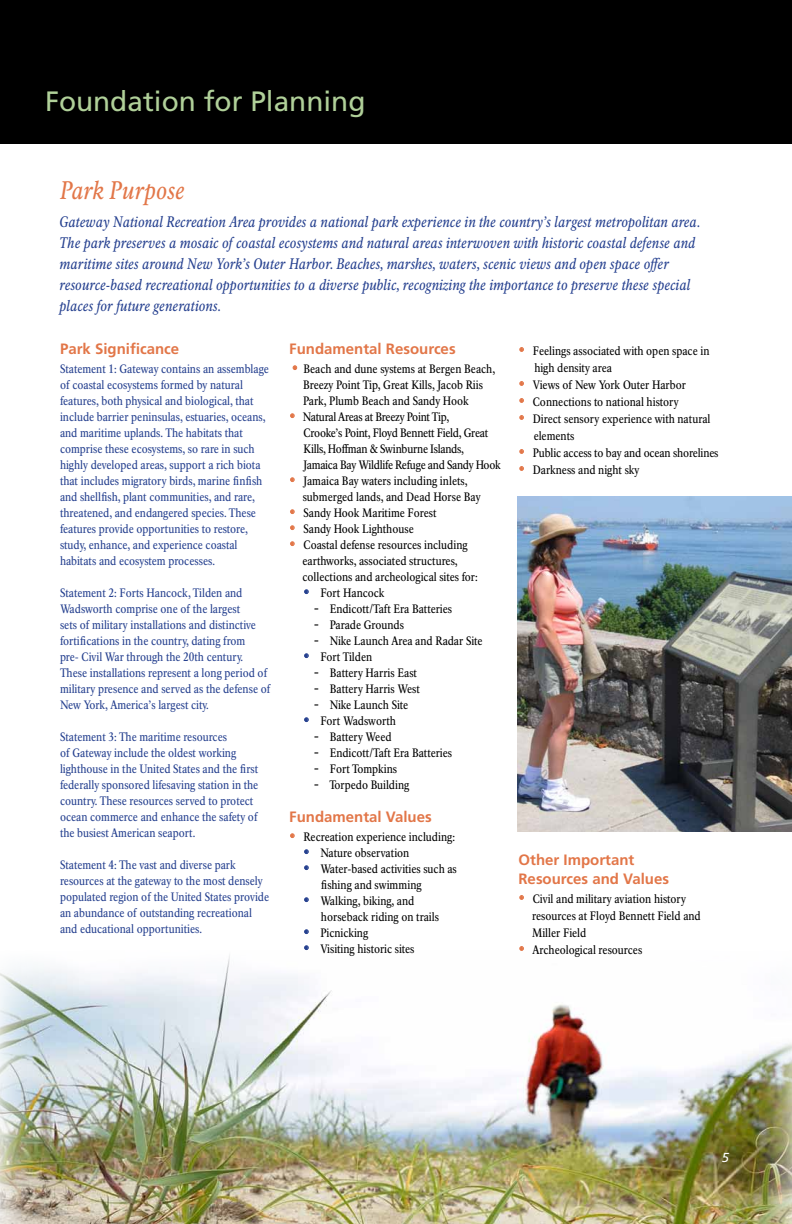
<style>
.page{position:relative;width:792px;height:1224px;background:#fff}
.page>*{position:absolute;margin:0;border:0;box-sizing:border-box;transform-origin:0 0}
.t1{font:28px "Frutiger LT Std";color:#b0d099}
.t2{font:italic 25px "NPS Rawlinson OT Cond";color:#e27648}
.t3{font:italic 15px/21px "NPS Rawlinson OT Cond";color:#25408f}
.t4{font:700 15px/19px "Frutiger LT Std";color:#e27648}
.t5{font:italic 13px "Frutiger LT Std";color:#fff}
.t6{font:12px/16px "NPS Rawlinson OT Cond";color:#25408f}
.t7{font:12px/16px "NPS Rawlinson OT Cond";color:#000}
.t8{font:12px/16px "NPS Rawlinson OT Cond";letter-spacing:-.02em;color:#000}
.s1{font-size:16px;color:#e27648}
.s2{font-size:16px;color:#25408f}
.s3{font-size:16px}
</style>
<div class="page">
<img style="left:0;top:955px;width:792px;height:269px">
<svg style="left:293px;top:365px;width:4px;height:5px"></svg>
<svg style="left:290px;top:413px;width:5px;height:5px"></svg>
<svg style="left:290px;top:477px;width:5px;height:5px"></svg>
<svg style="left:290px;top:509px;width:5px;height:5px"></svg>
<svg style="left:290px;top:525px;width:5px;height:5px"></svg>
<svg style="left:290px;top:541px;width:5px;height:5px"></svg>
<svg style="left:304px;top:589px;width:5px;height:5px"></svg>
<svg style="left:304px;top:653px;width:5px;height:5px"></svg>
<svg style="left:304px;top:717px;width:5px;height:5px"></svg>
<svg style="left:290px;top:833px;width:5px;height:5px"></svg>
<svg style="left:304px;top:849px;width:5px;height:5px"></svg>
<svg style="left:304px;top:865px;width:5px;height:5px"></svg>
<svg style="left:304px;top:897px;width:5px;height:5px"></svg>
<svg style="left:304px;top:929px;width:5px;height:5px"></svg>
<svg style="left:304px;top:945px;width:5px;height:5px"></svg>
<svg style="left:519px;top:347px;width:5px;height:5px"></svg>
<svg style="left:519px;top:381px;width:5px;height:5px"></svg>
<svg style="left:519px;top:398px;width:5px;height:5px"></svg>
<svg style="left:519px;top:415px;width:5px;height:5px"></svg>
<svg style="left:519px;top:449px;width:5px;height:5px"></svg>
<svg style="left:519px;top:466px;width:5px;height:5px"></svg>
<svg style="left:519px;top:895px;width:5px;height:5px"></svg>
<svg style="left:519px;top:946px;width:5px;height:5px"></svg>
<div style="left:0;top:0;width:792px;height:144px;background:#000"></div>
<img style="left:518px;top:497px;width:274px;height:335px">
<h1 class="t1" style="left:45px;top:85px;width:322px">Foundation for Planning</h1>
<h2 class="t2" style="left:60px;top:176px;width:126px">Park Purpose</h2>
<p class="t3" style="left:60px;top:212px;width:642px">Gateway National Recreation Area provides a national park experience in the country’s largest metropolitan area.<br>The park preserves a mosaic of coastal ecosystems and natural areas interwoven with historic coastal defense and maritime sites around New York’s Outer Harbor. Beaches, marshes, waters, scenic views and open space offer resource-based recreational opportunities to a diverse public, recognizing the importance to preserve these special places for future generations.</p>
<p class="t4" style="left:60px;top:339px;width:121px">Park Significance</p>
<p class="t6" style="left:60px;top:361px;width:211px">Statement 1: Gateway contains an assemblage of coastal ecosystems formed by natural features, both physical and biological, that include barrier peninsulas, estuaries, oceans, and maritime uplands. The habitats that comprise these ecosystems, so rare in such highly developed areas, support a rich biota that includes migratory birds, marine finfish and shellfish, plant communities, and rare, threatened, and endangered species. These features provide opportunities to restore, study, enhance, and experience coastal habitats and ecosystem processes.</p>
<p class="t6" style="left:60px;top:585px;width:212px">Statement 2: Forts Hancock, Tilden and Wadsworth comprise one of the largest<br>sets of military installations and distinctive fortifications in the country, dating from<br>pre- Civil War through the 20th century.<br>These installations represent a long period of military presence and served as the defense of New York, America’s largest city.</p>
<p class="t6" style="left:60px;top:729px;width:200px">Statement 3: The maritime resources<br>of Gateway include the oldest working lighthouse in the United States and the first federally sponsored lifesaving station in the country. These resources served to protect ocean commerce and enhance the safety of the busiest American seaport.</p>
<p class="t6" style="left:60px;top:857px;width:211px">Statement 4: The vast and diverse park resources at the gateway to the most densely populated region of the United States provide an abundance of outstanding recreational and educational opportunities.</p>
<p class="t4" style="left:289px;top:339px;width:168px">Fundamental Resources</p>
<p class="t7" style="left:303px;top:361px;width:193px;text-indent:-11px"><span class="s1">•</span> Beach and dune systems at Bergen Beach,<br>Breezy Point Tip, Great Kills, Jacob Riis<br>Park, Plumb Beach and Sandy Hook</p>
<p class="t8" style="left:304px;top:409px;width:199px;text-indent:-14px"><span class="s1">•</span> Natural Areas at Breezy Point Tip,<br>Crooke’s Point, Floyd Bennett Field, Great Kills, Hoffman &amp; Swinburne Islands, Jamaica Bay Wildlife Refuge and Sandy Hook</p>
<p class="t7" style="left:303px;top:473px;width:179px;text-indent:-14px"><span class="s1">•</span> Jamaica Bay waters including inlets, submerged lands, and Dead Horse Bay</p>
<p class="t7" style="left:289px;top:505px;width:149px"><span class="s1">•</span> Sandy Hook Maritime Forest</p>
<p class="t7" style="left:289px;top:521px;width:126px"><span class="s1">•</span> Sandy Hook Lighthouse</p>
<p class="t7" style="left:302px;top:537px;width:177px;text-indent:-13px"><span class="s1">•</span> Coastal defense resources including earthworks, associated structures, collections and archeological sites for:</p>
<p class="t7" style="left:303px;top:585px;width:83px"><span class="s2">•</span> Fort Hancock</p>
<p class="t7" style="left:314px;top:601px;width:140px"><span class="s3">-</span> Endicott/Taft Era Batteries</p>
<p class="t7" style="left:314px;top:617px;width:92px"><span class="s3">-</span> Parade Grounds</p>
<p class="t7" style="left:314px;top:633px;width:170px"><span class="s3">-</span> Nike Launch Area and Radar Site</p>
<p class="t7" style="left:303px;top:649px;width:70px"><span class="s2">•</span> Fort Tilden</p>
<p class="t7" style="left:314px;top:665px;width:105px"><span class="s3">-</span> Battery Harris East</p>
<p class="t7" style="left:314px;top:681px;width:108px"><span class="s3">-</span> Battery Harris West</p>
<p class="t7" style="left:314px;top:697px;width:96px"><span class="s3">-</span> Nike Launch Site</p>
<p class="t7" style="left:303px;top:713px;width:94px"><span class="s2">•</span> Fort Wadsworth</p>
<p class="t7" style="left:314px;top:729px;width:79px"><span class="s3">-</span> Battery Weed</p>
<p class="t7" style="left:314px;top:745px;width:140px"><span class="s3">-</span> Endicott/Taft Era Batteries</p>
<p class="t7" style="left:314px;top:761px;width:85px"><span class="s3">-</span> Fort Tompkins</p>
<p class="t7" style="left:314px;top:777px;width:97px"><span class="s3">-</span> Torpedo Building</p>
<p class="t4" style="left:289px;top:807px;width:144px">Fundamental Values</p>
<p class="t7" style="left:289px;top:829px;width:167px"><span class="s1">•</span> Recreation experience including:</p>
<p class="t7" style="left:303px;top:845px;width:108px"><span class="s2">•</span> Nature observation</p>
<p class="t7" style="left:321px;top:861px;width:138px;text-indent:-18px"><span class="s2">•</span> Water-based activities such as fishing and swimming</p>
<p class="t7" style="left:321px;top:893px;width:120px;text-indent:-18px"><span class="s2">•</span> Walking, biking, and horseback riding on trails</p>
<p class="t7" style="left:303px;top:925px;width:66px"><span class="s2">•</span> Picnicking</p>
<p class="t7" style="left:303px;top:941px;width:113px"><span class="s2">•</span> Visiting historic sites</p>
<p class="t7" style="left:534px;top:342px;width:177px;line-height:17px;text-indent:-16px"><span class="s1">•</span> Feelings associated with open space in high density area</p>
<p class="t7" style="left:518px;top:377px;width:169px"><span class="s1">•</span> Views of New York Outer Harbor</p>
<p class="t7" style="left:518px;top:394px;width:162px"><span class="s1">•</span> Connections to national history</p>
<p class="t7" style="left:534px;top:410px;width:178px;line-height:17px;text-indent:-15px"><span class="s1">•</span> Direct sensory experience with natural elements</p>
<p class="t7" style="left:518px;top:445px;width:202px"><span class="s1">•</span> Public access to bay and ocean shorelines</p>
<p class="t7" style="left:518px;top:462px;width:123px"><span class="s1">•</span> Darkness and night sky</p>
<p class="t4" style="left:518px;top:850px;width:152px">Other Important<br>Resources and Values</p>
<p class="t7" style="left:532px;top:890px;width:170px;line-height:17px;text-indent:-14px"><span class="s1">•</span> Civil and military aviation history resources at Floyd Bennett Field and<br>Miller Field</p>
<p class="t7" style="left:518px;top:942px;width:125px"><span class="s1">•</span> Archeological resources</p>
<p class="t5" style="left:722px;top:1150px;width:9px">5</p>
</div>
